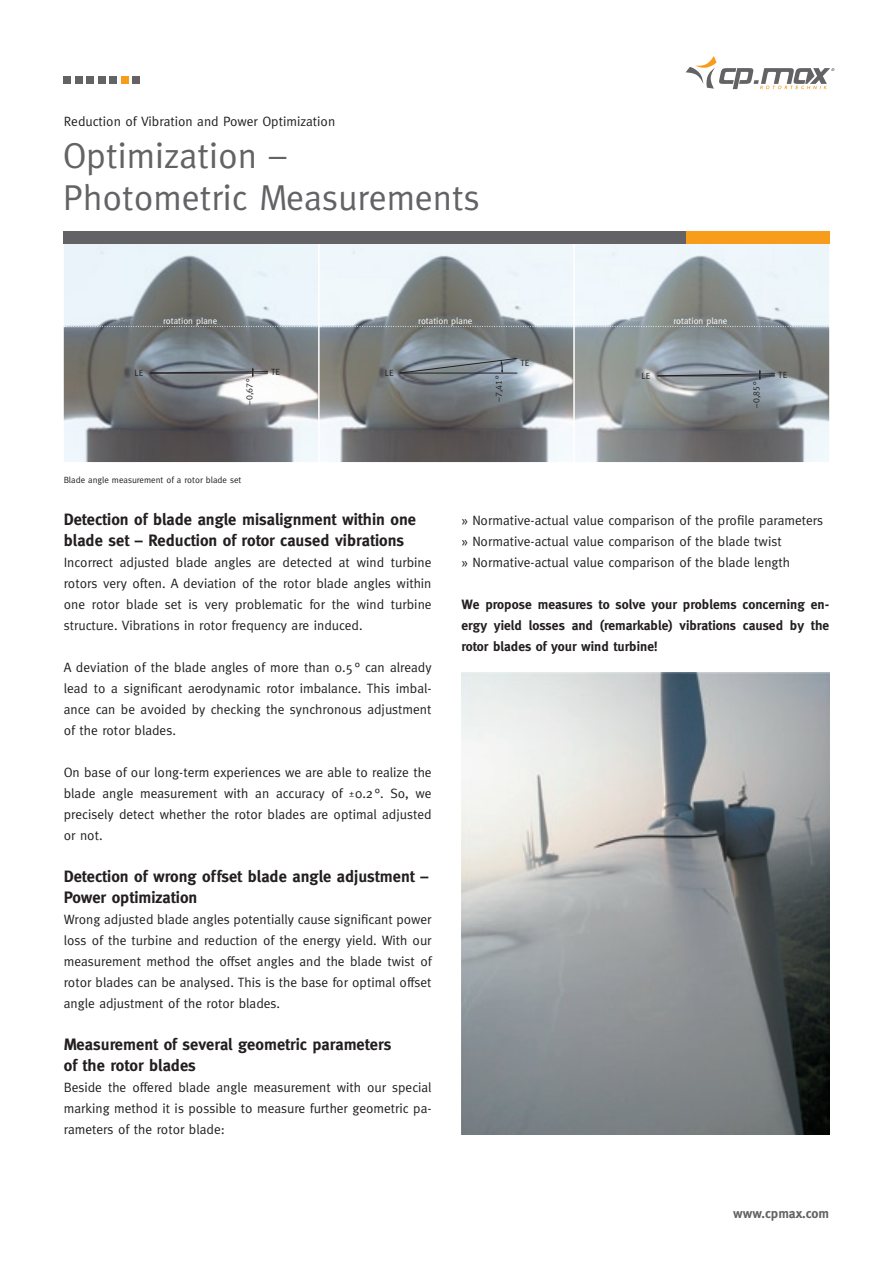
<style>
.page{position:relative;width:893px;height:1263px;background:#fff}
.page>*{position:absolute;margin:0;border:0;box-sizing:border-box;transform-origin:0 0}
.t1{font:36px/42px "Meta";color:#636366}
.t2{font:700 16.5px/21px "Meta";color:#231f20}
.t3{font:13.5px/21px "Meta";color:#231f20;text-align:justify}
.t4{font:700 13.5px/21px "Meta";color:#231f20;text-align:justify}
.t5{font:700 13.5px "Meta";color:#636366}
.t6{font:9px "Meta";color:#231f20}
.t7{font:9px "Meta";color:#fff}
.t8{font:9px "Meta Caps";color:#231f20}
.s1{font-size:9px}
</style>
<div class="page">
<img style="left:575px;top:244px;width:254px;height:218px">
<img style="left:320px;top:244px;width:253px;height:218px">
<img style="left:64px;top:244px;width:254px;height:218px">
<svg style="left:686px;top:56px;width:148px;height:33px"></svg>
<div style="left:64px;top:231px;width:622px;height:13px;background:#636366"></div>
<div style="left:686px;top:231px;width:143px;height:13px;background:#f89c1c"></div>
<img style="left:461px;top:672px;width:368px;height:462px">
<svg style="left:64px;top:326px;width:765px;height:1px"></svg>
<hr style="left:400px;top:373px;width:117px;height:1px;background:#231f20">
<svg style="left:150px;top:368px;width:118px;height:9px"></svg>
<svg style="left:657px;top:370px;width:118px;height:10px"></svg>
<svg style="left:399px;top:358px;width:119px;height:15px"></svg>
<div style="left:64px;top:77px;width:7px;height:7px;background:#636366"></div>
<div style="left:75px;top:77px;width:7px;height:7px;background:#636366"></div>
<div style="left:87px;top:77px;width:7px;height:7px;background:#636366"></div>
<div style="left:98px;top:77px;width:7px;height:7px;background:#636366"></div>
<div style="left:110px;top:77px;width:7px;height:7px;background:#636366"></div>
<div style="left:121px;top:77px;width:7px;height:7px;background:#f89c1c"></div>
<div style="left:133px;top:77px;width:7px;height:7px;background:#636366"></div>
<p class="t3" style="left:64px;top:111px;width:273px">Reduction of Vibration and Power Optimization</p>
<h1 class="t1" style="left:63px;top:134px;width:419px">Optimization –<br>Photometric Measurements</h1>
<p class="t7" style="left:163px;top:316px;width:56px">rotation plane</p>
<p class="t7" style="left:418px;top:316px;width:56px">rotation plane</p>
<p class="t7" style="left:673px;top:316px;width:56px">rotation plane</p>
<p class="t6" style="left:520px;top:358px;width:11px">TE</p>
<p class="t6" style="left:271px;top:367px;width:11px">TE</p>
<p class="t6" style="left:778px;top:369px;width:11px">TE</p>
<p class="t6" style="left:134px;top:368px;width:10px">LE</p>
<p class="t6" style="left:642px;top:370px;width:10px">LE</p>
<p class="t6" style="left:385px;top:368px;width:10px">LE</p>
<p class="t8" style="left:493px;top:402px;width:28px;rotate:-90deg">– 7,41 °</p>
<p class="t8" style="left:244px;top:405px;width:28px;rotate:-90deg">– 0,67 °</p>
<p class="t8" style="left:751px;top:408px;width:28px;rotate:-90deg">– 0,85 °</p>
<p class="t6" style="left:64px;top:475px;width:179px">Blade angle measurement of a rotor blade set</p>
<p class="t2" style="left:64px;top:509px;width:354px">Detection of blade angle misalignment within one blade set – Reduction of rotor caused vibrations</p>
<p class="t3" style="left:64px;top:552px;width:369px">Incorrect adjusted blade angles are detected at wind turbine rotors very often. A deviation of the rotor blade angles within one rotor blade set is very problematic for the wind turbine structure. Vibrations in rotor frequency are induced.</p>
<p class="t3" style="left:64px;top:657px;width:369px">A deviation of the blade angles of more than 0.5° can already lead to a significant aerodynamic rotor imbalance. This imbal&shy;ance can be avoided by checking the synchronous adjustment of the rotor blades.</p>
<p class="t3" style="left:64px;top:762px;width:369px">On base of our long-term experiences we are able to realize the blade angle measurement with an accuracy of <sup>+</sup><span class="s1">–</span>0.2°. So, we precisely detect whether the rotor blades are optimal adjusted or not.</p>
<p class="t2" style="left:64px;top:866px;width:366px">Detection of wrong offset blade angle adjustment –<br>Power optimization</p>
<p class="t3" style="left:64px;top:909px;width:369px">Wrong adjusted blade angles potentially cause significant power loss of the turbine and reduction of the energy yield. With our measurement method the offset angles and the blade twist of rotor blades can be analysed. This is the base for optimal offset angle adjustment of the rotor blades.</p>
<p class="t2" style="left:64px;top:1034px;width:329px">Measurement of several geometric parameters of the rotor blades</p>
<p class="t3" style="left:64px;top:1077px;width:369px">Beside the offered blade angle measurement with our special marking method it is possible to measure further geometric pa&shy;rameters of the rotor blade:</p>
<p class="t3" style="left:461px;top:510px;width:363px;text-align:left">» Normative-actual value comparison of the profile parameters » Normative-actual value comparison of the blade twist<br>» Normative-actual value comparison of the blade length</p>
<p class="t4" style="left:461px;top:594px;width:369px">We propose measures to solve your problems concerning en&shy;ergy yield losses and (remarkable) vibrations caused by the rotor blades of your wind turbine!</p>
<p class="t5" style="left:733px;top:1206px;width:98px">www.cpmax.com</p>
</div>
